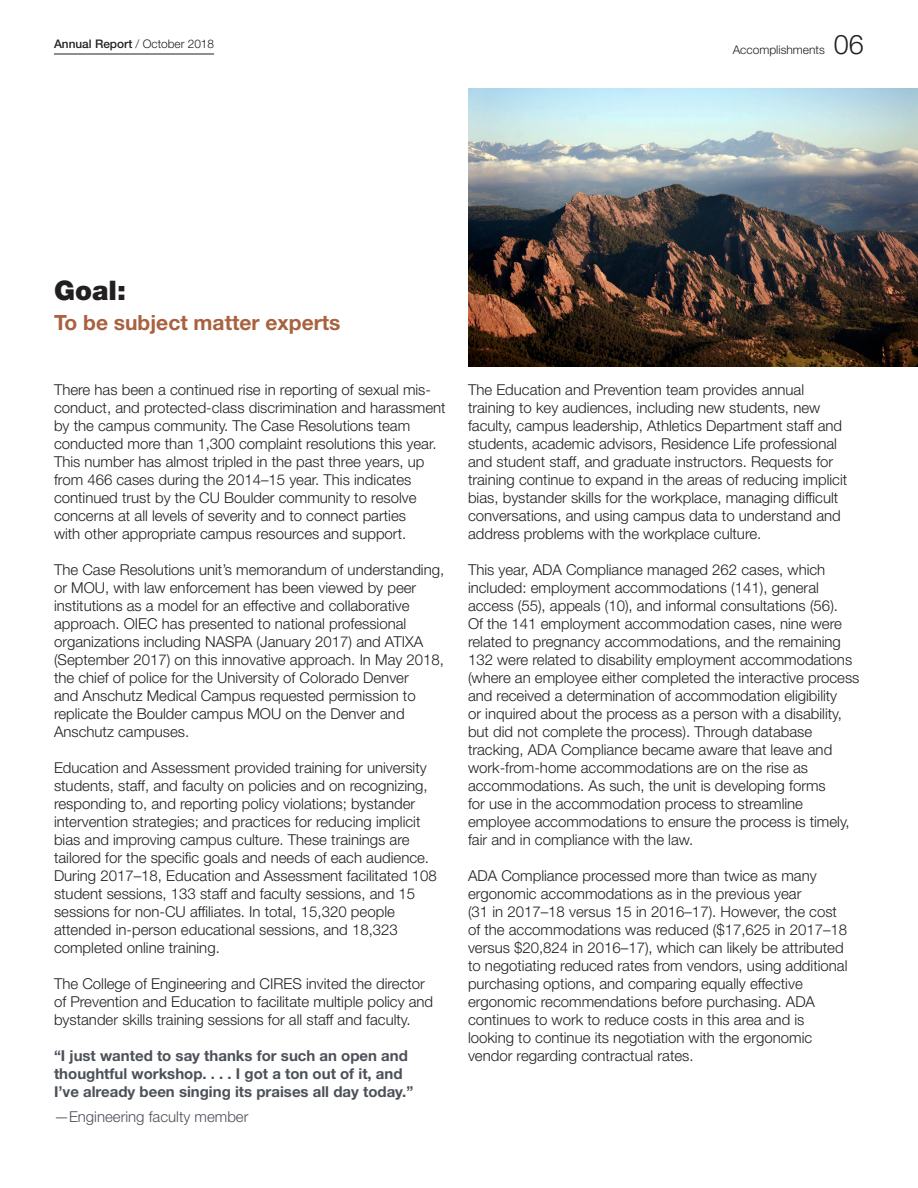
<style>
.page{position:relative;width:918px;height:1188px;background:#fff}
.page>*{position:absolute;margin:0;border:0;box-sizing:border-box;transform-origin:0 0}
.t1{font:900 27px "Helvetica Neue LT Std";color:#231f20}
.Subhead{font:300 27px "Helvetica Neue LT Std";color:#231f20}
.t2{font:700 21px "Helvetica Neue LT Std";color:#a86240}
.t3{font:300 15px/18px "Helvetica Neue LT Std";color:#231f20}
.t4{font:700 15px/18px "Helvetica Neue LT Std";color:#4c5159}
.t5{font:300 15px "Helvetica Neue LT Std";color:#4c5159}
.Subhead-2{font:300 12px "Helvetica Neue LT Std";color:#231f20}
.Subhead-3{font:500 11.85px "Helvetica Neue LT Std";color:#231f20}
.s1{font-weight:300}
</style>
<div class="page">
<hr style="left:54px;top:54px;width:160px;height:1px;background:#231f20">
<img style="left:468px;top:89px;width:450px;height:277px">
<h2 class="Subhead-3" style="left:54px;top:37px;width:162px">Annual Report <span class="s1">/ October 2018</span></h2>
<h2 class="Subhead-2" style="left:733px;top:42px;width:94px">Accomplishments</h2>
<h2 class="Subhead" style="left:834px;top:28px;width:32px">06</h2>
<h2 class="t1" style="left:54px;top:274px;width:74px">Goal:</h2>
<p class="t2" style="left:54px;top:310px;width:288px">To be subject matter experts</p>
<p class="t3" style="left:54px;top:380px;width:393px">There has been a continued rise in reporting of sexual mis&shy;conduct, and protected-class discrimination and harassment by the campus community. The Case Resolutions team conducted more than 1,300 complaint resolutions this year.<br>This number has almost tripled in the past three years, up from 466 cases during the 2014–15 year. This indicates continued trust by the CU Boulder community to resolve concerns at all levels of severity and to connect parties<br>with other appropriate campus resources and support.</p>
<p class="t3" style="left:54px;top:560px;width:392px">The Case Resolutions unit’s memorandum of understanding, or MOU, with law enforcement has been viewed by peer institutions as a model for an effective and collaborative approach. OIEC has presented to national professional organizations including NASPA (January 2017) and ATIXA (September 2017) on this innovative approach. In May 2018, the chief of police for the University of Colorado Denver<br>and Anschutz Medical Campus requested permission to replicate the Boulder campus MOU on the Denver and Anschutz campuses.</p>
<p class="t3" style="left:54px;top:758px;width:384px">Education and Assessment provided training for university students, staff, and faculty on policies and on recognizing, responding to, and reporting policy violations; bystander intervention strategies; and practices for reducing implicit bias and improving campus culture. These trainings are tailored for the specific goals and needs of each audience.<br>During 2017–18, Education and Assessment facilitated 108 student sessions, 133 staff and faculty sessions, and 15 sessions for non-CU affiliates. In total, 15,320 people attended in-person educational sessions, and 18,323 completed online training.</p>
<p class="t3" style="left:54px;top:974px;width:381px">The College of Engineering and CIRES invited the director of Prevention and Education to facilitate multiple policy and bystander skills training sessions for all staff and faculty.</p>
<p class="t4" style="left:54px;top:1046px;width:361px">“I just wanted to say thanks for such an open and thoughtful workshop. . . . I got a ton out of it, and<br>I’ve already been singing its praises all day today.”</p>
<p class="t5" style="left:54px;top:1107px;width:196px">—Engineering faculty member</p>
<p class="t3" style="left:468px;top:380px;width:381px">The Education and Prevention team provides annual training to key audiences, including new students, new faculty, campus leadership, Athletics Department staff and students, academic advisors, Residence Life professional and student staff, and graduate instructors. Requests for training continue to expand in the areas of reducing implicit bias, bystander skills for the workplace, managing difficult conversations, and using campus data to understand and address problems with the workplace culture.</p>
<p class="t3" style="left:468px;top:560px;width:393px">This year, ADA Compliance managed 262 cases, which included: employment accommodations (141), general access (55), appeals (10), and informal consultations (56).<br>Of the 141 employment accommodation cases, nine were related to pregnancy accommodations, and the remaining 132 were related to disability employment accommodations (where an employee either completed the interactive process and received a determination of accommodation eligibility<br>or inquired about the process as a person with a disability, but did not complete the process). Through database tracking, ADA Compliance became aware that leave and work-from-home accommodations are on the rise as accommodations. As such, the unit is developing forms<br>for use in the accommodation process to streamline employee accommodations to ensure the process is timely, fair and in compliance with the law.</p>
<p class="t3" style="left:468px;top:866px;width:381px">ADA Compliance processed more than twice as many ergonomic accommodations as in the previous year<br>(31 in 2017–18 versus 15 in 2016–17). However, the cost of the accommodations was reduced ($17,625 in 2017–18 versus $20,824 in 2016–17), which can likely be attributed to negotiating reduced rates from vendors, using additional purchasing options, and comparing equally effective ergonomic recommendations before purchasing. ADA continues to work to reduce costs in this area and is looking to continue its negotiation with the ergonomic vendor regarding contractual rates.</p>
</div>
